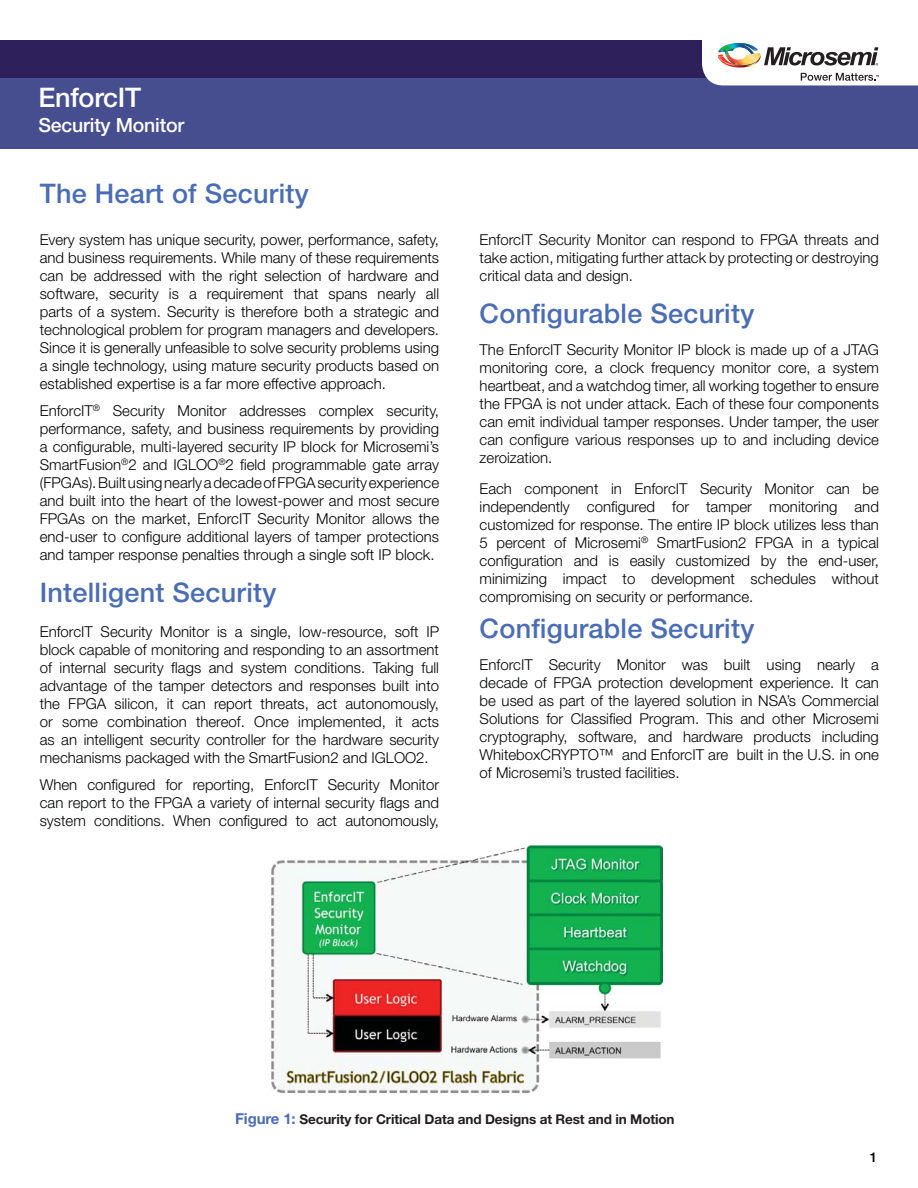
<style>
.page{position:relative;width:918px;height:1188px;background:#fff}
.page>*{position:absolute;margin:0;border:0;box-sizing:border-box;transform-origin:0 0}
.t1{font:500 27px "Helvetica Neue LT Std";letter-spacing:.01em;color:#4b6db4}
.t2{font:500 27px "Helvetica Neue LT Std";letter-spacing:-.01em;color:#fff}
.t3{font:500 19.5px "Helvetica Neue LT Std";letter-spacing:-.01em;color:#fff}
.t4{font:300 15px/18px "Helvetica Neue LT Std";color:#010202;text-align:justify}
.t5{font:700 13.5px "Helvetica Neue LT Std";letter-spacing:-.01em;color:#231f20}
.t6{font:500 13.5px "Helvetica Neue LT Std";color:#010202}
.s1{font-size:15px;color:#4b6db4}
</style>
<div class="page">
<div style="left:0;top:62px;width:918px;height:86px;background:#464e90"></div>
<div style="left:0;top:40px;width:740px;height:38px;background:#2e205b"></div>
<svg style="left:702px;top:40px;width:216px;height:45px"></svg>
<img style="left:271px;top:845px;width:392px;height:248px">
<h1 class="t2" style="left:38px;top:88px;width:104px">EnforcIT</h1>
<h2 class="t3" style="left:38px;top:119px;width:147px">Security Monitor</h2>
<h1 class="t1" style="left:40px;top:184px;width:271px">The Heart of Security</h1>
<p class="t4" style="left:40px;top:232px;width:401px">Every system has unique security, power, performance, safety, and business requirements. While many of these requirements can be addressed with the right selection of hardware and software, security is a requirement that spans nearly all parts of a system. Security is therefore both a strategic and technological problem for program managers and developers.<br>Since it is generally unfeasible to solve security problems using a single technology, using mature security products based on established expertise is a far more effective approach.</p>
<p class="t4" style="left:40px;top:403px;width:401px">EnforcIT<sup>®</sup> Security Monitor addresses complex security, performance, safety, and business requirements by providing a configurable, multi-layered security IP block for Microsemi’s SmartFusion<sup>®</sup>2 and IGLOO<sup>®</sup>2 field programmable gate array (FPGAs). Built using nearly a decade of FPGA security experience and built into the heart of the lowest-power and most secure FPGAs on the market, EnforcIT Security Monitor allows the end-user to configure additional layers of tamper protections and tamper response penalties through a single soft IP block.</p>
<h1 class="t1" style="left:40px;top:583px;width:238px">Intelligent Security</h1>
<p class="t4" style="left:40px;top:624px;width:401px">EnforcIT Security Monitor is a single, low-resource, soft IP block capable of monitoring and responding to an assortment of internal security flags and system conditions. Taking full advantage of the tamper detectors and responses built into the FPGA silicon, it can report threats, act autonomously, or some combination thereof. Once implemented, it acts as an intelligent security controller for the hardware security mechanisms packaged with the SmartFusion2 and IGLOO2.</p>
<p class="t4" style="left:40px;top:777px;width:401px">When configured for reporting, EnforcIT Security Monitor can report to the FPGA a variety of internal security flags and system conditions. When configured to act autonomously,</p>
<p class="t4" style="left:480px;top:232px;width:401px">EnforcIT Security Monitor can respond to FPGA threats and take action, mitigating further attack by protecting or destroying critical data and design.</p>
<h1 class="t1" style="left:480px;top:304px;width:276px">Configurable Security</h1>
<p class="t4" style="left:480px;top:342px;width:401px">The EnforcIT Security Monitor IP block is made up of a JTAG monitoring core, a clock frequency monitor core, a system heartbeat, and a watchdog timer, all working together to ensure the FPGA is not under attack. Each of these four components can emit individual tamper responses. Under tamper, the user can configure various responses up to and including device zeroization.</p>
<p class="t4" style="left:480px;top:481px;width:401px">Each component in EnforcIT Security Monitor can be independently configured for tamper monitoring and customized for response. The entire IP block utilizes less than 5 percent of Microsemi<sup>®</sup> SmartFusion2 FPGA in a typical configuration and is easily customized by the end-user, minimizing impact to development schedules without compromising on security or performance.</p>
<h1 class="t1" style="left:480px;top:619px;width:276px">Configurable Security</h1>
<p class="t4" style="left:480px;top:657px;width:401px">EnforcIT Security Monitor was built using nearly a decade of FPGA protection development experience. It can be used as part of the layered solution in NSA’s Commercial Solutions for Classified Program. This and other Microsemi cryptography, software, and hardware products including WhiteboxCRYPTO™ and EnforcIT are built in the U.S. in one of Microsemi’s trusted facilities.</p>
<p class="t5" style="left:235px;top:1115px;width:441px"><span class="s1">Figure 1:</span> Security for Critical Data and Designs at Rest and in Motion</p>
<p class="t6" style="left:870px;top:1152px;width:9px">1</p>
</div>
